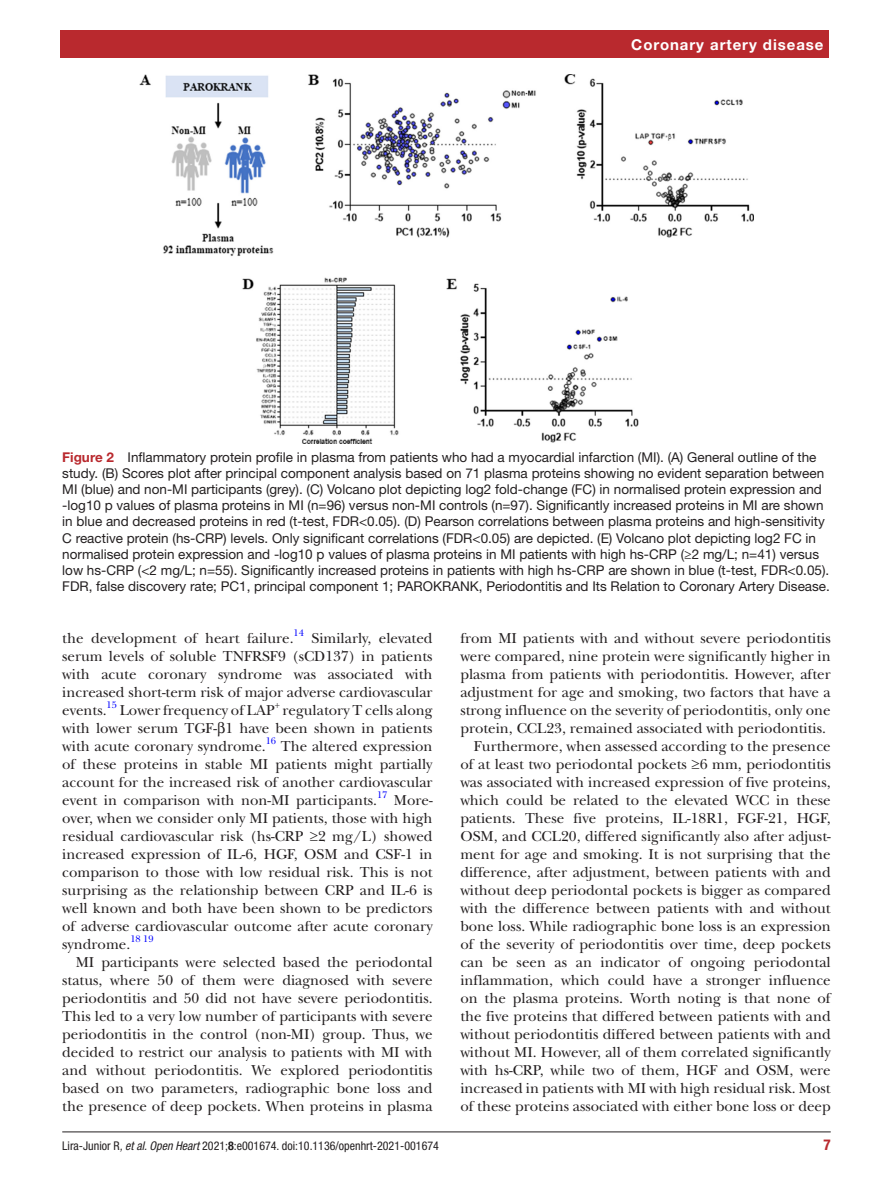
<style>
.page{position:relative;width:893px;height:1191px;background:#fff}
.page>*{position:absolute;margin:0;border:0;box-sizing:border-box;transform-origin:0 0}
.t1{font:15px/18px "New Baskerville";color:#231f20;text-align:justify}
.t2{font:700 15px "Helvetica Neue LT Std";letter-spacing:.065em;color:#fff}
.t3{font:700 condensed 15px "Helvetica Neue LT Std";color:#b9292e}
.t4{font:13.5px/16.2px "Helvetica Neue LT Std";color:#231f20}
.t5{font:condensed 12px "Helvetica Neue LT Std";color:#231f20}
.t6{font:9.9px "New Baskerville";color:#00f}
.t7{font:9.9px "New Baskerville";color:#231f20}
.s1{font-weight:700;color:#b9292e}
.s2{font-style:italic}
.s3{font-weight:700}
</style>
<div class="page">
<hr style="left:62px;top:1131px;width:769px;height:1px;background:#231f20">
<div style="left:61px;top:31px;width:768px;height:27px;background:#b9292e"></div>
<img style="left:139px;top:74px;width:615px;height:370px">
<p class="t2" style="left:631px;top:35px;width:194px">Coronary artery disease</p>
<p class="t4" style="left:62px;top:448px;width:769px"><span class="s1">Figure 2</span> Inflammatory protein profile in plasma from patients who had a myocardial infarction (MI). (A) General outline of the study. (B) Scores plot after principal component analysis based on 71 plasma proteins showing no evident separation between MI (blue) and non-MI participants (grey). (C) Volcano plot depicting log2 fold-change (FC) in normalised protein expression and -log10 p values of plasma proteins in MI (n=96) versus non-MI controls (n=97). Significantly increased proteins in MI are shown in blue and decreased proteins in red (t-test, FDR&lt;0.05). (D) Pearson correlations between plasma proteins and high-sensitivity C reactive protein (hs-CRP) levels. Only significant correlations (FDR&lt;0.05) are depicted. (E) Volcano plot depicting log2 FC in normalised protein expression and -log10 p values of plasma proteins in MI patients with high hs-CRP (≥2 mg/L; n=41) versus low hs-CRP (&lt;2 mg/L; n=55). Significantly increased proteins in patients with high hs-CRP are shown in blue (t-test, FDR&lt;0.05).<br>FDR, false discovery rate; PC1, principal component 1; PAROKRANK, Periodontitis and Its Relation to Coronary Artery Disease.</p>
<p class="t1" style="left:62px;top:629px;width:243px">the development of heart failure.<sup>14</sup></p>
<p class="t1" style="left:62px;top:629px;width:372px;text-indent:249px">Similarly, elevated serum levels of soluble TNFRSF9 (sCD137) in patients with acute coronary syndrome was associated with increased short-term risk of major adverse cardiovascular events.</p>
<p class="t6" style="left:107px;top:699px;width:12px">15</p>
<p class="t1" style="left:120px;top:701px;width:157px">Lower frequency of LAP</p>
<p class="t7" style="left:275px;top:699px;width:7px">+</p>
<p class="t1" style="left:62px;top:701px;width:372px;text-indent:220px">regulatory T cells along with lower serum TGF- 1 have been shown in patients with acute coronary syndrome.</p>
<p class="t6" style="left:266px;top:735px;width:12px">16</p>
<p class="t1" style="left:62px;top:737px;width:372px;text-indent:219px">The altered expression of these proteins in stable MI patients might partially account for the increased risk of another cardiovascular event in comparison with non-MI participants.</p>
<p class="t6" style="left:377px;top:789px;width:12px">17</p>
<p class="t1" style="left:62px;top:791px;width:372px;text-indent:332px">More&shy;over, when we consider only MI patients, those with high residual cardiovascular risk (hs-CRP ≥2 mg/L) showed increased expression of IL-6, HGF, OSM and CSF-1 in comparison to those with low residual risk. This is not surprising as the relationship between CRP and IL-6 is well known and both have been shown to be predictors of adverse cardiovascular outcome after acute coronary syndrome.</p>
<p class="t6" style="left:130px;top:933px;width:25px">18 19</p>
<p class="t1" style="left:62px;top:953px;width:372px;text-indent:14px">MI participants were selected based the periodontal status, where 50 of them were diagnosed with severe periodontitis and 50 did not have severe periodontitis.<br>This led to a very low number of participants with severe periodontitis in the control (non-MI) group. Thus, we decided to restrict our analysis to patients with MI with and without periodontitis. We explored periodontitis based on two parameters, radiographic bone loss and the presence of deep pockets. When proteins in plasma</p>
<p class="t1" style="left:460px;top:629px;width:372px">from MI patients with and without severe periodontitis</p>
<p class="t1" style="left:460px;top:647px;width:372px">were compared, nine protein were significantly higher in</p>
<p class="t1" style="left:460px;top:665px;width:372px">plasma from patients with periodontitis. However, after</p>
<p class="t1" style="left:460px;top:683px;width:372px">adjustment for age and smoking, two factors that have a</p>
<p class="t1" style="left:460px;top:701px;width:372px">strong influence on the severity of periodontitis, only one</p>
<p class="t1" style="left:460px;top:719px;width:367px">protein, CCL23, remained associated with periodontitis.</p>
<p class="t1" style="left:474px;top:737px;width:358px">Furthermore, when assessed according to the presence</p>
<p class="t1" style="left:460px;top:755px;width:372px">of at least two periodontal pockets ≥6 mm, periodontitis</p>
<p class="t1" style="left:460px;top:773px;width:372px">was associated with increased expression of five proteins,</p>
<p class="t1" style="left:460px;top:791px;width:372px">which could be related to the elevated WCC in these</p>
<p class="t1" style="left:460px;top:809px;width:372px">patients. These five proteins, IL-18R1, FGF-21, HGF,</p>
<p class="t1" style="left:460px;top:827px;width:372px">OSM, and CCL20, differed significantly also after adjust-</p>
<p class="t1" style="left:460px;top:845px;width:372px">ment for age and smoking. It is not surprising that the</p>
<p class="t1" style="left:460px;top:863px;width:372px">difference, after adjustment, between patients with and</p>
<p class="t1" style="left:460px;top:881px;width:372px">without deep periodontal pockets is bigger as compared</p>
<p class="t1" style="left:460px;top:899px;width:372px">with the difference between patients with and without</p>
<p class="t1" style="left:460px;top:917px;width:372px">bone loss. While radiographic bone loss is an expression</p>
<p class="t1" style="left:460px;top:935px;width:372px">of the severity of periodontitis over time, deep pockets</p>
<p class="t1" style="left:460px;top:953px;width:372px">can be seen as an indicator of ongoing periodontal</p>
<p class="t1" style="left:460px;top:971px;width:372px">inflammation, which could have a stronger influence</p>
<p class="t1" style="left:460px;top:989px;width:372px">on the plasma proteins. Worth noting is that none of</p>
<p class="t1" style="left:460px;top:1007px;width:372px">the five proteins that differed between patients with and</p>
<p class="t1" style="left:460px;top:1025px;width:372px">without periodontitis differed between patients with and</p>
<p class="t1" style="left:460px;top:1043px;width:372px">without MI. However, all of them correlated significantly</p>
<p class="t1" style="left:460px;top:1061px;width:372px">with hs-CRP, while two of them, HGF and OSM, were</p>
<p class="t1" style="left:460px;top:1079px;width:372px">increased in patients with MI with high residual risk. Most</p>
<p class="t1" style="left:460px;top:1097px;width:372px">of these proteins associated with either bone loss or deep</p>
<p class="t5" style="left:62px;top:1139px;width:378px">Lira-Junior R<span class="s2">, et al. Open Heart</span> 2021;<span class="s3">8</span>:e001674. doi:10.1136/openhrt-2021-001674</p>
<p class="t3" style="left:823px;top:1135px;width:9px">7</p>
</div>
